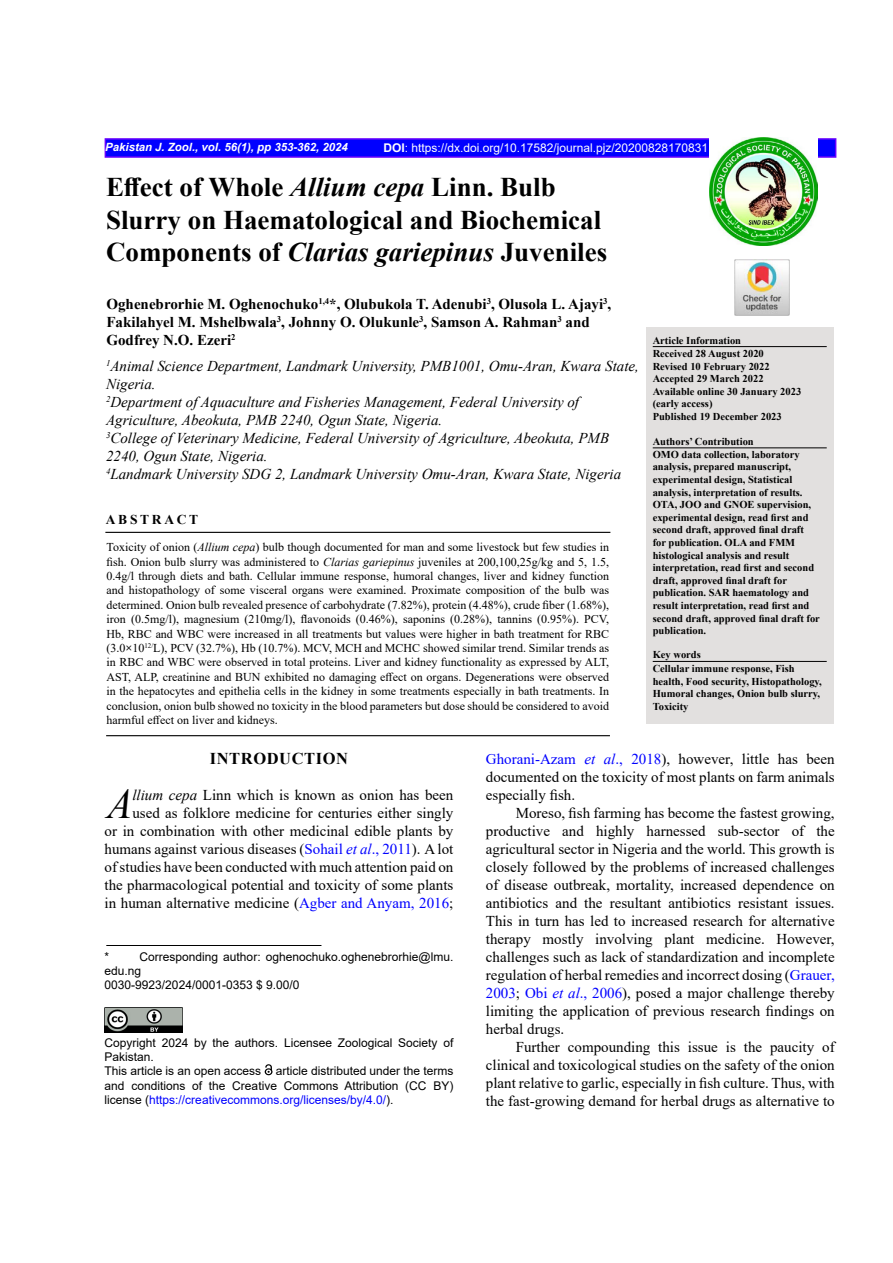
<style>
.page{position:relative;width:893px;height:1263px;background:#fff}
.page>*{position:absolute;margin:0;border:0;box-sizing:border-box;transform-origin:0 0}
.t1{font:italic 42.15px "Times New Roman";color:#000}
.t2{font:700 27px/32.4px "Times New Roman";color:#000}
.t3{font:700 16.5px "Times New Roman";letter-spacing:.035em;color:#000}
.t4{font:15px/18px "Times New Roman";color:#000;text-align:justify}
.t5{font:italic 15px/18px "Times New Roman";color:#000}
.t6{font:700 15px/18px "Times New Roman";color:#000}
.t7{font:700 13.5px "Times New Roman";letter-spacing:.2em;color:#000}
.t8{font:12px/14.4px "Times New Roman";color:#000;text-align:justify}
.t9{font:12px/14.4px "Arial";color:#000}
.t10{font:12px "Arial";color:#fff}
.t11{font:italic 700 11.4px "Arial";color:#fff}
.t12{font:700 10.5px/12.6px "Times New Roman";color:#000}
.s1{font-weight:700}
.s2{font-style:italic}
.s3{color:#00f}
.s4{font-style:italic;color:#00f}
</style>
<div class="page">
<div style="left:105px;top:138px;width:731px;height:20px;background:#00f;border:2px solid #60f"></div>
<img style="left:709px;top:138px;width:108px;height:108px">
<div style="left:646px;top:327px;width:187px;height:397px;background:#e2e0df"></div>
<hr style="left:653px;top:447px;width:174px;height:1px;background:#000">
<hr style="left:105px;top:532px;width:505px;height:1px;background:#000">
<hr style="left:106px;top:735px;width:504px;height:1px;background:#000">
<hr style="left:653px;top:346px;width:174px;height:1px;background:#000">
<img style="left:105px;top:1007px;width:77px;height:25px">
<svg style="left:265px;top:1064px;width:7px;height:11px"></svg>
<hr style="left:106px;top:945px;width:215px;height:1px;background:#000">
<hr style="left:653px;top:661px;width:174px;height:1px;background:#000">
<img style="left:734px;top:260px;width:56px;height:55px">
<p class="t11" style="left:105px;top:139px;width:244px">Pakistan J. Zool., vol. 56(1), pp 353-362, 2024</p>
<p class="t10" style="left:383px;top:139px;width:326px"><span class="s1">DOI</span>: https://dx.doi.org/10.17582/journal.pjz/20200828170831</p>
<h2 class="t2" style="left:106px;top:170px;width:503px">Effect of Whole <span class="s2">Allium cepa</span> Linn. Bulb<br>Slurry on Haematological and Biochemical<br>Components of <span class="s2">Clarias gariepinus</span> Juveniles</h2>
<p class="t6" style="left:106px;top:294px;width:506px">Oghenebrorhie M. Oghenochuko<sup>1,4</sup>*, Olubukola T. Adenubi<sup>3</sup>, Olusola L. Ajayi<sup>3</sup>,<br>Fakilahyel M. Mshelbwala<sup>3</sup>, Johnny O. Olukunle<sup>3</sup>, Samson A. Rahman<sup>3</sup> and<br>Godfrey N.O. Ezeri<sup>2</sup></p>
<p class="t5" style="left:106px;top:357px;width:534px"><sup>1</sup>Animal Science Department, Landmark University, PMB1001, Omu-Aran, Kwara State, Nigeria.<br><sup>2</sup>Department of Aquaculture and Fisheries Management, Federal University of Agriculture, Abeokuta, PMB 2240, Ogun State, Nigeria.<br><sup>3</sup>College of Veterinary Medicine, Federal University of Agriculture, Abeokuta, PMB 2240, Ogun State, Nigeria.<br><sup>4</sup>Landmark University SDG 2, Landmark University Omu-Aran, Kwara State, Nigeria</p>
<p class="t12" style="left:653px;top:334px;width:150px">Article Information<br>Received 28 August 2020<br>Revised 10 February 2022<br>Accepted 29 March 2022<br>Available online 30 January 2023 (early access)<br>Published 19 December 2023</p>
<p class="t12" style="left:653px;top:435px;width:169px">Authors’ Contribution<br>OMO data collection, laboratory analysis, prepared manuscript, experimental design, Statistical analysis, interpretation of results.<br>OTA, JOO and GNOE supervision, experimental design, read first and second draft, approved final draft for publication. OLA and FMM histological analysis and result interpretation, read first and second draft, approved final draft for publication. SAR haematology and result interpretation, read first and second draft, approved final draft for publication.</p>
<p class="t12" style="left:653px;top:647px;width:143px;line-height:14.1px">Key words<br>Cellular immune response, Fish</p>
<p class="t12" style="left:653px;top:674px;width:171px">health, Food security, Histopathology,<br>Humoral changes, Onion bulb slurry,<br>Toxicity</p>
<p class="t7" style="left:106px;top:510px;width:94px">ABSTRACT</p>
<p class="t8" style="left:107px;top:539px;width:504px">Toxicity of onion (<span class="s2">Allium cepa</span>) bulb though documented for man and some livestock but few studies in fish. Onion bulb slurry was administered to <span class="s2">Clarias gariepinus</span> juveniles at 200,100,25g/kg and 5, 1.5, 0.4g/l through diets and bath. Cellular immune response, humoral changes, liver and kidney function and histopathology of some visceral organs were examined. Proximate composition of the bulb was determined. Onion bulb revealed presence of carbohydrate (7.82%), protein (4.48%), crude fiber (1.68%), iron (0.5mg/l), magnesium (210mg/l), flavonoids (0.46%), saponins (0.28%), tannins (0.95%). PCV, Hb, RBC and WBC were increased in all treatments but values were higher in bath treatment for RBC (3.0<span class="s1">×</span>10<sup>12/</sup>L), PCV (32.7%), Hb (10.7%). MCV, MCH and MCHC showed similar trend. Similar trends as in RBC and WBC were observed in total proteins. Liver and kidney functionality as expressed by ALT, AST, ALP, creatinine and BUN exhibited no damaging effect on organs. Degenerations were observed in the hepatocytes and epithelia cells in the kidney in some treatments especially in bath treatments. In conclusion, onion bulb showed no toxicity in the blood parameters but dose should be considered to avoid harmful effect on liver and kidneys.</p>
<p class="t3" style="left:210px;top:747px;width:140px">INTRODUCTION</p>
<h1 class="t1" style="left:107px;top:775px;width:27px">A</h1>
<p class="t4" style="left:486px;top:749px;width:350px"><span class="s3">Ghorani-Azam</span> <span class="s4">et al</span><span class="s3">., 2018</span>), however, little has been documented on the toxicity of most plants on farm animals especially fish.</p>
<p class="t4" style="left:486px;top:803px;width:350px;text-indent:30px">Moreso, fish farming has become the fastest growing, productive and highly harnessed sub-sector of the agricultural sector in Nigeria and the world. This growth is closely followed by the problems of increased challenges of disease outbreak, mortality, increased dependence on antibiotics and the resultant antibiotics resistant issues.<br>This in turn has led to increased research for alternative therapy mostly involving plant medicine. However, challenges such as lack of standardization and incomplete regulation of herbal remedies and incorrect dosing (<span class="s3">Grauer, 2003</span>; <span class="s3">Obi</span> <span class="s4">et al</span><span class="s3">., 2006</span>), posed a major challenge thereby limiting the application of previous research findings on herbal drugs.</p>
<p class="t4" style="left:486px;top:1037px;width:350px;text-indent:30px">Further compounding this issue is the paucity of clinical and toxicological studies on the safety of the onion plant relative to garlic, especially in fish culture. Thus, with the fast-growing demand for herbal drugs as alternative to</p>
<p class="t4" style="left:105px;top:786px;width:350px;text-align:right"><span class="s2">llium cepa</span> Linn which is known as onion has been used as folklore medicine for centuries either singly<br>or in combination with other medicinal edible plants by humans against various diseases (<span class="s3">Sohail</span> <span class="s4">et al</span><span class="s3">., 2011</span>). A lot of studies have been conducted with much attention paid on the pharmacological potential and toxicity of some plants in human alternative medicine (<span class="s3">Agber and Anyam, 2016</span>;</p>
<p class="t9" style="left:105px;top:949px;width:350px;text-indent:35px">Corresponding author: oghenochuko.oghenebrorhie@lmu. edu.ng<br>0030-9923/2024/0001-0353 $ 9.00/0</p>
<p class="t9" style="left:105px;top:949px;width:6px">*</p>
<p class="t9" style="left:105px;top:1035px;width:350px">Copyright 2024 by the authors. Licensee Zoological Society of Pakistan.<br>This article is an open access article distributed under the terms and conditions of the Creative Commons Attribution (CC BY) license (<span class="s3">https://creativecommons.org/licenses/by/4.0/</span>).</p>
</div>
